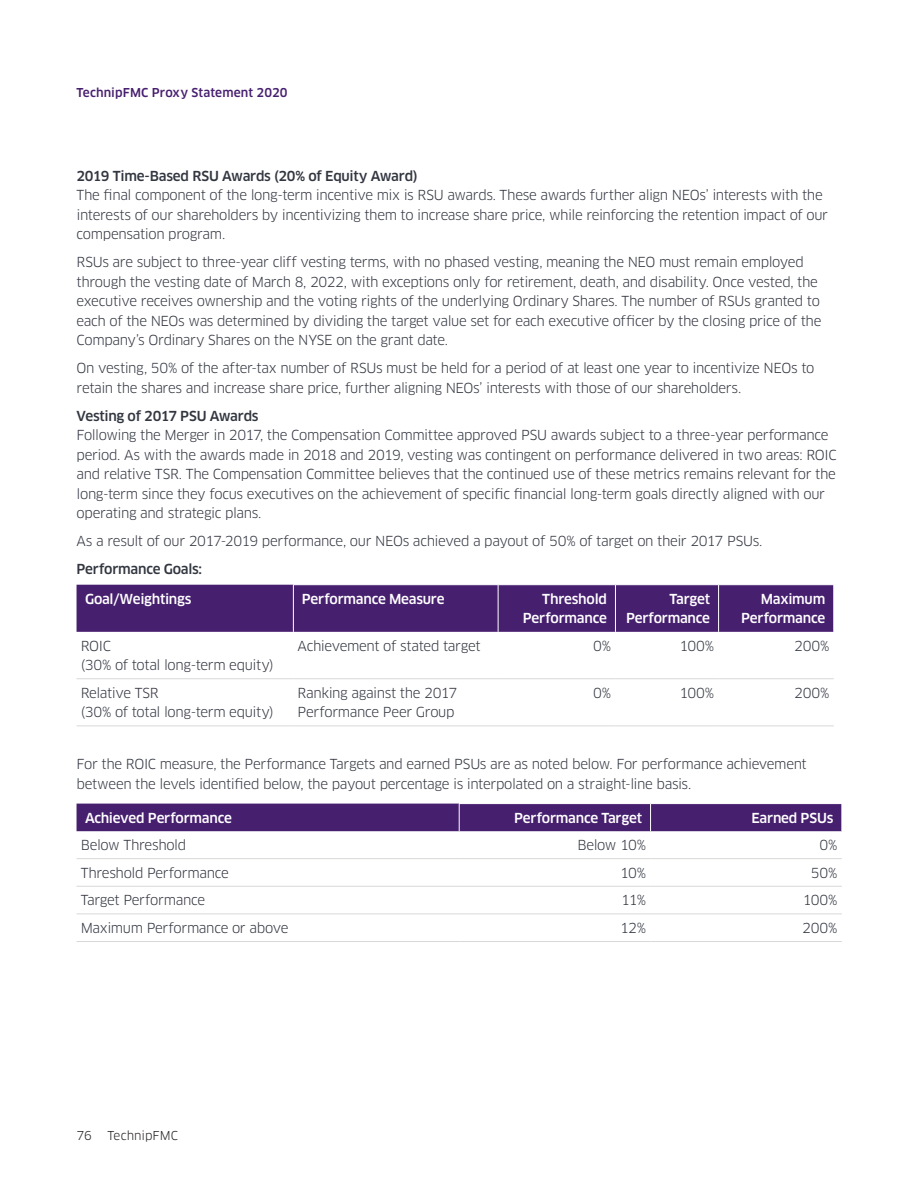
<style>
.page{position:relative;width:918px;height:1188px;background:#fff}
.page>*{position:absolute;margin:0;border:0;box-sizing:border-box;transform-origin:0 0}
.t1{font:13.5px/19.5px "Clan OT";letter-spacing:-.03em;color:#323640}
.t2{font:500 13.5px/19.5px "Clan OT";letter-spacing:-.02em;color:#fff;text-align:right}
.t3{font:500 13.5px "Clan OT";letter-spacing:-.02em;color:#323640}
.t4{font:500 12px "Clan OT";letter-spacing:.01em;color:#471f6f}
.t5{font:12px "Clan OT";letter-spacing:.005em;color:#231f20}
</style>
<div class="page">
<div style="left:77px;top:585px;width:757px;height:47px;background:#471f6f"></div>
<hr style="left:293px;top:585px;width:1px;height:47px;background:#fff">
<hr style="left:498px;top:585px;width:1px;height:47px;background:#fff">
<hr style="left:615px;top:585px;width:1px;height:47px;background:#fff">
<hr style="left:718px;top:585px;width:1px;height:47px;background:#fff">
<hr style="left:77px;top:678px;width:216px;height:1px;background:#d8d9d7">
<hr style="left:293px;top:678px;width:205px;height:1px;background:#d8d9d7">
<hr style="left:498px;top:678px;width:117px;height:1px;background:#d8d9d7">
<hr style="left:615px;top:678px;width:104px;height:1px;background:#d8d9d7">
<hr style="left:719px;top:678px;width:115px;height:1px;background:#d8d9d7">
<hr style="left:77px;top:726px;width:216px;height:1px;background:#d8d9d7">
<hr style="left:293px;top:726px;width:205px;height:1px;background:#d8d9d7">
<hr style="left:498px;top:726px;width:117px;height:1px;background:#d8d9d7">
<hr style="left:615px;top:726px;width:104px;height:1px;background:#d8d9d7">
<hr style="left:719px;top:726px;width:115px;height:1px;background:#d8d9d7">
<div style="left:77px;top:804px;width:765px;height:27px;background:#471f6f"></div>
<hr style="left:77px;top:858px;width:382px;height:1px;background:#d8d9d7">
<hr style="left:459px;top:858px;width:192px;height:1px;background:#d8d9d7">
<hr style="left:651px;top:858px;width:191px;height:1px;background:#d8d9d7">
<hr style="left:77px;top:886px;width:382px;height:1px;background:#d8d9d7">
<hr style="left:459px;top:886px;width:192px;height:1px;background:#d8d9d7">
<hr style="left:651px;top:886px;width:191px;height:1px;background:#d8d9d7">
<hr style="left:77px;top:914px;width:382px;height:1px;background:#d8d9d7">
<hr style="left:459px;top:914px;width:192px;height:1px;background:#d8d9d7">
<hr style="left:651px;top:914px;width:191px;height:1px;background:#d8d9d7">
<hr style="left:77px;top:941px;width:382px;height:1px;background:#d8d9d7">
<hr style="left:459px;top:941px;width:192px;height:1px;background:#d8d9d7">
<hr style="left:651px;top:941px;width:191px;height:1px;background:#d8d9d7">
<p class="t4" style="left:77px;top:86px;width:213px">TechnipFMC Proxy Statement 2020</p>
<p class="t3" style="left:77px;top:168px;width:343px">2019 Time-Based RSU Awards (20% of Equity Award)</p>
<p class="t1" style="left:77px;top:185px;width:753px">The final component of the long-term incentive mix is RSU awards. These awards further align NEOs’ interests with the interests of our shareholders by incentivizing them to increase share price, while reinforcing the retention impact of our compensation program.</p>
<p class="t1" style="left:77px;top:252px;width:746px">RSUs are subject to three-year cliff vesting terms, with no phased vesting, meaning the NEO must remain employed through the vesting date of March 8, 2022, with exceptions only for retirement, death, and disability. Once vested, the executive receives ownership and the voting rights of the underlying Ordinary Shares. The number of RSUs granted to each of the NEOs was determined by dividing the target value set for each executive officer by the closing price of the Company’s Ordinary Shares on the NYSE on the grant date.</p>
<p class="t1" style="left:77px;top:358px;width:739px">On vesting, 50% of the after-tax number of RSUs must be held for a period of at least one year to incentivize NEOs to retain the shares and increase share price, further aligning NEOs’ interests with those of our shareholders.</p>
<p class="t3" style="left:77px;top:408px;width:184px">Vesting of 2017 PSU Awards</p>
<p class="t1" style="left:77px;top:425px;width:762px">Following the Merger in 2017, the Compensation Committee approved PSU awards subject to a three-year performance period. As with the awards made in 2018 and 2019, vesting was contingent on performance delivered in two areas: ROIC and relative TSR. The Compensation Committee believes that the continued use of these metrics remains relevant for the long-term since they focus executives on the achievement of specific financial long-term goals directly aligned with our operating and strategic plans.</p>
<p class="t1" style="left:77px;top:531px;width:687px">As a result of our 2017-2019 performance, our NEOs achieved a payout of 50% of target on their 2017 PSUs.</p>
<p class="t3" style="left:77px;top:561px;width:127px">Performance Goals:</p>
<p class="t2" style="left:85px;top:589px;width:108px">Goal/Weightings</p>
<p class="t2" style="left:302px;top:589px;width:144px">Performance Measure</p>
<p class="t2" style="left:523px;top:589px;width:86px">Threshold<br>Performance</p>
<p class="t2" style="left:626px;top:589px;width:86px">Target<br>Performance</p>
<p class="t2" style="left:741px;top:589px;width:86px">Maximum<br>Performance</p>
<p class="t1" style="left:81px;top:636px;width:195px">ROIC<br>(30% of total long-term equity)</p>
<p class="t1" style="left:298px;top:636px;width:185px">Achievement of stated target</p>
<p class="t1" style="left:593px;top:636px;width:20px">0%</p>
<p class="t1" style="left:679px;top:636px;width:36px">100%</p>
<p class="t1" style="left:794px;top:636px;width:37px">200%</p>
<p class="t1" style="left:81px;top:683px;width:195px">Relative TSR<br>(30% of total long-term equity)</p>
<p class="t1" style="left:298px;top:683px;width:161px">Ranking against the 2017<br>Performance Peer Group</p>
<p class="t1" style="left:593px;top:683px;width:20px">0%</p>
<p class="t1" style="left:679px;top:683px;width:36px">100%</p>
<p class="t1" style="left:794px;top:683px;width:37px">200%</p>
<p class="t1" style="left:77px;top:755px;width:732px">For the ROIC measure, the Performance Targets and earned PSUs are as noted below. For performance achievement between the levels identified below, the payout percentage is interpolated on a straight-line basis.</p>
<p class="t2" style="left:85px;top:808px;width:148px">Achieved Performance</p>
<p class="t2" style="left:514px;top:808px;width:129px">Performance Target</p>
<p class="t2" style="left:751px;top:808px;width:84px">Earned PSUs</p>
<p class="t1" style="left:81px;top:835px;width:107px">Below Threshold</p>
<p class="t1" style="left:578px;top:835px;width:70px">Below 10%</p>
<p class="t1" style="left:820px;top:835px;width:20px">0%</p>
<p class="t1" style="left:81px;top:863px;width:150px">Threshold Performance</p>
<p class="t1" style="left:620px;top:863px;width:28px">10%</p>
<p class="t1" style="left:811px;top:863px;width:28px">50%</p>
<p class="t1" style="left:81px;top:891px;width:126px">Target Performance</p>
<p class="t1" style="left:621px;top:891px;width:27px">11%</p>
<p class="t1" style="left:803px;top:891px;width:36px">100%</p>
<p class="t1" style="left:81px;top:918px;width:209px">Maximum Performance or above</p>
<p class="t1" style="left:620px;top:918px;width:28px">12%</p>
<p class="t1" style="left:802px;top:918px;width:37px">200%</p>
<p class="t5" style="left:77px;top:1129px;width:17px">76</p>
<p class="t5" style="left:107px;top:1129px;width:72px">TechnipFMC</p>
</div>
